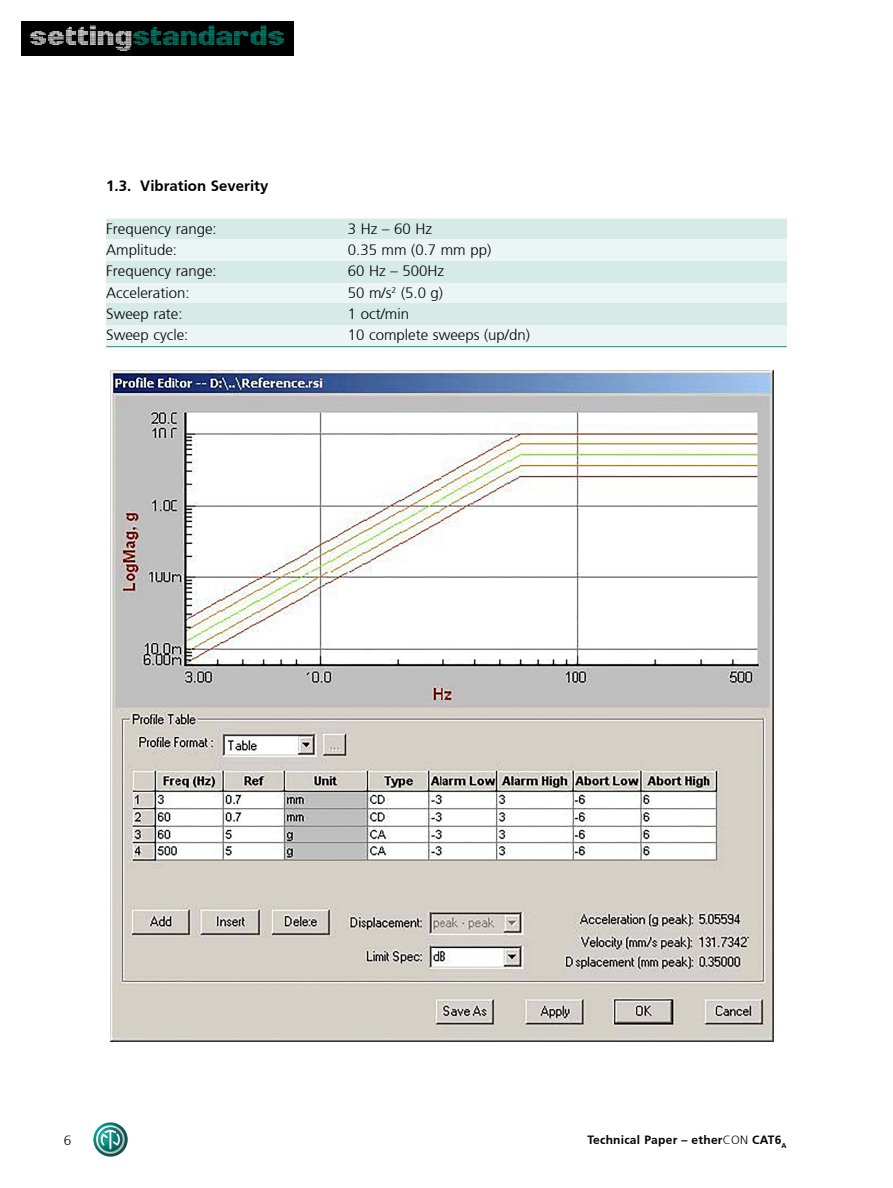
<style>
.page{position:relative;width:893px;height:1188px;background:#fff}
.page>*{position:absolute;margin:0;border:0;box-sizing:border-box;transform-origin:0 0}
.t1{font:700 27px "Punkt LT";letter-spacing:.025em;color:#009982}
.t2{font:300 15px "Frutiger";color:#000}
.t3{font:700 15px "Frutiger";color:#000}
.t4{font:300 13.5px "Frutiger";color:#000}
.t5{font:700 12px "Frutiger";letter-spacing:.02em;color:#000}
.t6{font:700 6.9px "Frutiger";color:#000}
.s1{color:#fff}
.s2{font-weight:300}
</style>
<div class="page">
<img style="left:93px;top:1122px;width:35px;height:35px;border-radius:17px">
<div style="left:21px;top:21px;width:272px;height:34px;background:#000"></div>
<div style="left:106px;top:219px;width:681px;height:128px;background:#ebf5f4"></div>
<div style="left:106px;top:219px;width:681px;height:19px;background:#d6ebe7"></div>
<div style="left:106px;top:261px;width:681px;height:21px;background:#d6ebe7"></div>
<div style="left:106px;top:304px;width:681px;height:21px;background:#d6ebe7"></div>
<hr style="left:106px;top:346px;width:681px;height:1px;background:#009982">
<img style="left:111px;top:370px;width:662px;height:672px">
<h1 class="t1" style="left:30px;top:26px;width:256px"><span class="s1">setting</span>standards</h1>
<p class="t3" style="left:106px;top:177px;width:164px">1.3. Vibration Severity</p>
<p class="t2" style="left:106px;top:220px;width:112px">Frequency range:</p>
<p class="t2" style="left:348px;top:220px;width:86px">3 Hz – 60 Hz</p>
<p class="t2" style="left:106px;top:241px;width:72px">Amplitude:</p>
<p class="t2" style="left:348px;top:241px;width:145px">0.35 mm (0.7 mm pp)</p>
<p class="t2" style="left:106px;top:263px;width:112px">Frequency range:</p>
<p class="t2" style="left:348px;top:263px;width:98px">60 Hz – 500Hz</p>
<p class="t2" style="left:106px;top:284px;width:85px">Acceleration:</p>
<p class="t2" style="left:348px;top:284px;width:97px">50 m/s<sup>2</sup> (5.0 g)</p>
<p class="t2" style="left:106px;top:305px;width:78px">Sweep rate:</p>
<p class="t2" style="left:348px;top:305px;width:63px">1 oct/min</p>
<p class="t2" style="left:106px;top:326px;width:84px">Sweep cycle:</p>
<p class="t2" style="left:348px;top:326px;width:184px">10 complete sweeps (up/dn)</p>
<p class="t4" style="left:64px;top:1132px;width:9px">6</p>
<p class="t5" style="left:588px;top:1133px;width:195px">Technical Paper – ether<span class="s2">CON</span> CAT6</p>
<p class="t6" style="left:782px;top:1142px;width:7px">A</p>
</div>
